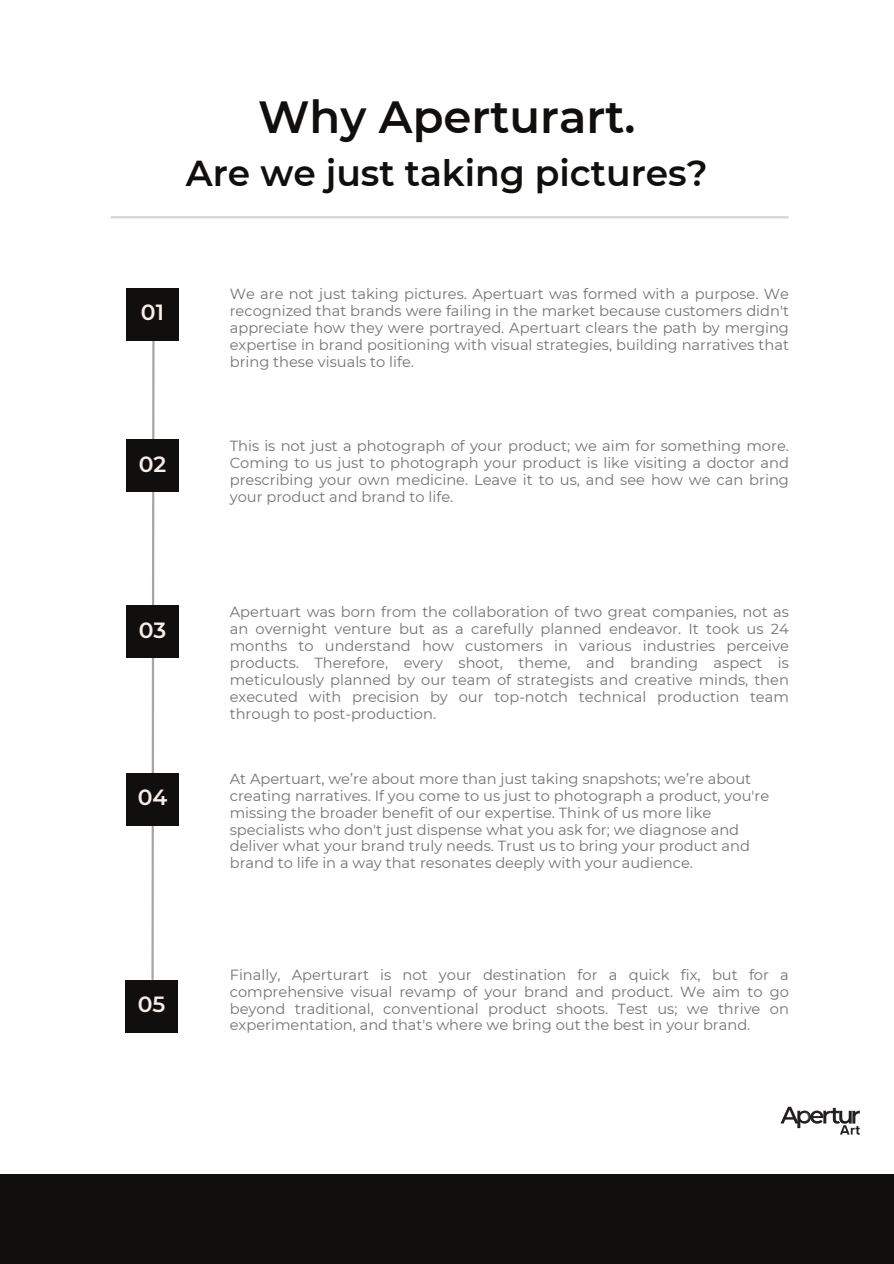
<style>
.page{position:relative;width:894px;height:1264px;background:#fff}
.page>*{position:absolute;margin:0;border:0;box-sizing:border-box;transform-origin:0 0}
.t1{font:600 45px "Montserrat";color:#100f0d}
.t2{font:600 36px "Montserrat";color:#100f0d}
.t3{font:600 21.9px "Montserrat";color:#f8ede8}
.t4{font:14.7px/16.8px "Montserrat";color:#737373;text-align:justify}
</style>
<div class="page">
<svg style="left:150px;top:340px;width:6px;height:640px"></svg>
<div style="left:126px;top:288px;width:53px;height:52px;background:#100f0d"></div>
<div style="left:126px;top:439px;width:53px;height:52px;background:#100f0d"></div>
<div style="left:126px;top:605px;width:53px;height:52px;background:#100f0d"></div>
<div style="left:126px;top:773px;width:53px;height:52px;background:#100f0d"></div>
<div style="left:0;top:1174px;width:893px;height:89px;background:#100f0d"></div>
<hr style="left:111px;top:216px;width:676px;height:2px;background:#737373">
<div style="left:125px;top:980px;width:53px;height:52px;background:#100f0d"></div>
<svg style="left:780px;top:1106px;width:79px;height:28px"></svg>
<h1 class="t1" style="left:258px;top:89px;width:379px">Why Aperturart.</h1>
<h1 class="t2" style="left:186px;top:151px;width:523px">Are we just taking pictures?</h1>
<p class="t3" style="left:141px;top:299px;width:25px">01</p>
<p class="t3" style="left:139px;top:451px;width:29px">02</p>
<p class="t4" style="left:230px;top:286px;width:560px">We are not just taking pictures. Apertuart was formed with a purpose. We recognized that brands were failing in the market because customers didn't appreciate how they were portrayed. Apertuart clears the path by merging expertise in brand positioning with visual strategies, building narratives that bring these visuals to life.</p>
<p class="t4" style="left:230px;top:437px;width:560px">This is not just a photograph of your product; we aim for something more.<br>Coming to us just to photograph your product is like visiting a doctor and prescribing your own medicine. Leave it to us, and see how we can bring your product and brand to life.</p>
<p class="t3" style="left:139px;top:617px;width:29px">03</p>
<p class="t3" style="left:138px;top:784px;width:31px">04</p>
<p class="t3" style="left:138px;top:991px;width:29px">05</p>
<p class="t4" style="left:230px;top:603px;width:560px">Apertuart was born from the collaboration of two great companies, not as an overnight venture but as a carefully planned endeavor. It took us 24 months to understand how customers in various industries perceive products. Therefore, every shoot, theme, and branding aspect is meticulously planned by our team of strategists and creative minds, then executed with precision by our top-notch technical production team through to post-production.</p>
<p class="t4" style="left:230px;top:770px;width:540px;text-align:left">At Apertuart, we’re about more than just taking snapshots; we’re about creating narratives. If you come to us just to photograph a product, you're missing the broader benefit of our expertise. Think of us more like specialists who don't just dispense what you ask for; we diagnose and deliver what your brand truly needs. Trust us to bring your product and brand to life in a way that resonates deeply with your audience.</p>
<p class="t4" style="left:230px;top:966px;width:560px">Finally, Aperturart is not your destination for a quick fix, but for a comprehensive visual revamp of your brand and product. We aim to go beyond traditional, conventional product shoots. Test us; we thrive on experimentation, and that's where we bring out the best in your brand.</p>
</div>
